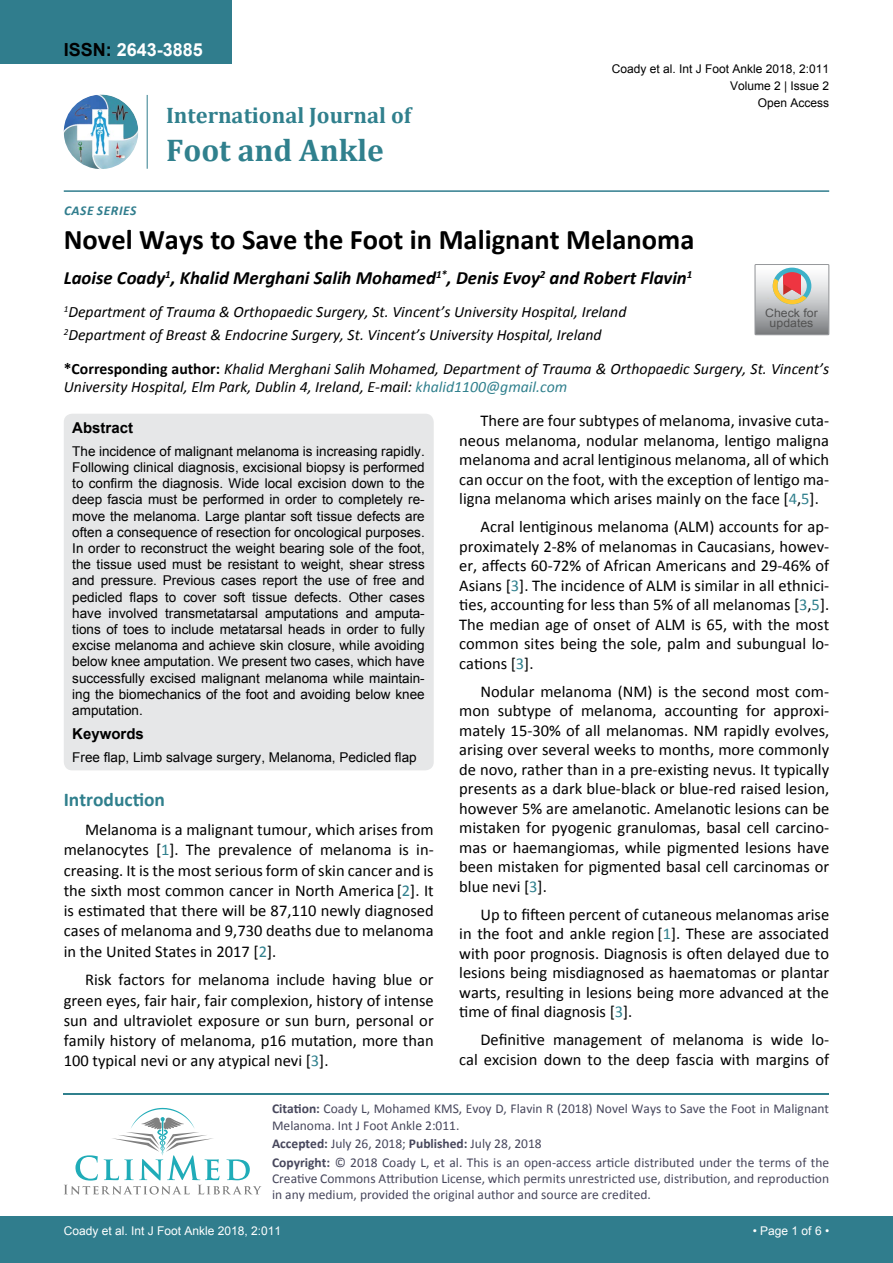
<style>
.page{position:relative;width:893px;height:1263px;background:#fff}
.page>*{position:absolute;margin:0;border:0;box-sizing:border-box;transform-origin:0 0}
.t1{font:700 31.5px "Cambria";color:#30808d}
.t2{font:700 28.5px "Calibri";color:#000}
.t3{font:700 22.5px "Cambria";color:#30808d}
.t4{font:700 19.5px "Calibri";color:#30808d}
.t5{font:italic 700 18.75px "Calibri";color:#000}
.t6{font:700 18px "Arial";color:#fff}
.t7{font:16.5px/19.5px "Calibri";color:#000;text-align:justify}
.t8{font:italic 15.75px/23.1px "Calibri";color:#000}
.t9{font:700 15px "Arial";color:#000}
.t10{font:13.5px/16.2px "Arial";color:#000;text-align:justify}
.t11{font:13.5px/16.2px "Calibri";color:#47475c}
.t12{font:italic 700 13.5px "Calibri";letter-spacing:.04em;color:#307d8d}
.t13{font:12px/17.2px "Arial";color:#000;text-align:right}
.t14{font:12px "Arial";color:#fff}
.t15{font:11.7px/10.1px "Arial";color:#535353;text-align:center;scale:1.06 1}
.s1{color:#000}
.s2{font-weight:700;font-style:normal}
.s3{color:#30808d}
.s4{font-weight:700}
</style>
<div class="page">
<hr style="left:64px;top:1093px;width:765px;height:2px;background:#30808d">
<svg style="left:64px;top:1108px;width:197px;height:86px"></svg>
<div style="left:0;top:1217px;width:893px;height:46px;background:#307d8d"></div>
<img style="left:64px;top:95px;width:74px;height:74px;border-radius:37px">
<hr style="left:147px;top:95px;width:1px;height:74px;background:#307d8d">
<hr style="left:64px;top:190px;width:765px;height:2px;background:#307d8d">
<div style="left:0;top:0;width:231px;height:64px;background:#307d8d"></div>
<div style="left:64px;top:414px;width:370px;height:356px;background:#e6e7e8;border-radius:9px"></div>
<svg style="left:755px;top:264px;width:74px;height:71px"></svg>
<p class="t6" style="left:64px;top:38px;width:141px"><span class="s1">ISSN:</span> 2643-3885</p>
<p class="t12" style="left:64px;top:202px;width:67px">Case Series</p>
<h3 class="t3" style="left:166px;top:100px;width:247px">International Journal of</h3>
<h1 class="t1" style="left:166px;top:128px;width:219px">Foot and Ankle</h1>
<p class="t13" style="left:612px;top:60px;width:219px">Coady et al. Int J Foot Ankle 2018, 2:011<br>Volume 2 | Issue 2</p>
<p class="t13" style="left:758px;top:94px;width:73px">Open Access</p>
<h2 class="t2" style="left:64px;top:221px;width:632px">Novel Ways to Save the Foot in Malignant Melanoma</h2>
<p class="t5" style="left:64px;top:266px;width:630px">Laoise Coady<sup>1</sup>, Khalid Merghani Salih Mohamed<sup>1*</sup>, Denis Evoy<sup>2</sup> and Robert Flavin<sup>1</sup></p>
<p class="t8" style="left:64px;top:300px;width:564px"><sup>1</sup>Department of Trauma &amp; Orthopaedic Surgery, St. Vincent’s University Hospital, Ireland<br><sup>2</sup>Department of Breast &amp; Endocrine Surgery, St. Vincent’s University Hospital, Ireland</p>
<p class="t8" style="left:64px;top:358px;width:767px;line-height:18.9px"><span class="s2">*Corresponding author:</span> Khalid Merghani Salih Mohamed, Department of Trauma &amp; Orthopaedic Surgery, St. Vincent’s<br>University Hospital, Elm Park, Dublin 4, Ireland, E-mail: <span class="s3">khalid1100@gmail.com</span></p>
<p class="t9" style="left:72px;top:418px;width:62px">Abstract</p>
<p class="t10" style="left:72px;top:443px;width:354px">The incidence of malignant melanoma is increasing rapidly.<br>Following clinical diagnosis, excisional biopsy is performed to confirm the diagnosis. Wide local excision down to the deep fascia must be performed in order to completely re&shy;move the melanoma. Large plantar soft tissue defects are often a consequence of resection for oncological purposes.<br>In order to reconstruct the weight bearing sole of the foot, the tissue used must be resistant to weight, shear stress and pressure. Previous cases report the use of free and pedicled flaps to cover soft tissue defects. Other cases have involved transmetatarsal amputations and amputa&shy;tions of toes to include metatarsal heads in order to fully excise melanoma and achieve skin closure, while avoiding below knee amputation. We present two cases, which have successfully excised malignant melanoma while maintain&shy;ing the biomechanics of the foot and avoiding below knee amputation.</p>
<p class="t9" style="left:72px;top:724px;width:73px">Keywords</p>
<p class="t10" style="left:72px;top:749px;width:346px">Free flap, Limb salvage surgery, Melanoma, Pedicled flap</p>
<p class="t15" style="left:765px;top:308px;width:51px">Check for updates</p>
<p class="t7" style="left:459px;top:411px;width:371px;text-indent:21px">There are four subtypes of melanoma, invasive cuta&shy;neous melanoma, nodular melanoma, lentigo maligna melanoma and acral lentiginous melanoma, all of which can occur on the foot, with the exception of lentigo ma&shy;ligna melanoma which arises mainly on the face [<span class="s3">4</span>,<span class="s3">5</span>].</p>
<p class="t7" style="left:459px;top:517px;width:371px;text-indent:21px">Acral lentiginous melanoma (ALM) accounts for ap&shy;proximately 2-8% of melanomas in Caucasians, howev&shy;er, affects 60-72% of African Americans and 29-46% of Asians [<span class="s3">3</span>]. The incidence of ALM is similar in all ethnici&shy;ties, accounting for less than 5% of all melanomas [<span class="s3">3</span>,<span class="s3">5</span>].<br>The median age of onset of ALM is 65, with the most common sites being the sole, palm and subungual lo&shy;cations [<span class="s3">3</span>].</p>
<p class="t7" style="left:459px;top:681px;width:371px;text-indent:21px">Nodular melanoma (NM) is the second most com&shy;mon subtype of melanoma, accounting for approxi&shy;mately 15-30% of all melanomas. NM rapidly evolves, arising over several weeks to months, more commonly de novo, rather than in a pre-existing nevus. It typically presents as a dark blue-black or blue-red raised lesion, however 5% are amelanotic. Amelanotic lesions can be mistaken for pyogenic granulomas, basal cell carcino&shy;mas or haemangiomas, while pigmented lesions have been mistaken for pigmented basal cell carcinomas or blue nevi [<span class="s3">3</span>].</p>
<p class="t7" style="left:459px;top:904px;width:371px;text-indent:21px">Up to fifteen percent of cutaneous melanomas arise in the foot and ankle region [<span class="s3">1</span>]. These are associated with poor prognosis. Diagnosis is often delayed due to lesions being misdiagnosed as haematomas or plantar warts, resulting in lesions being more advanced at the time of final diagnosis [<span class="s3">3</span>].</p>
<p class="t7" style="left:459px;top:1030px;width:371px;text-align:right">Definitive management of melanoma is wide lo&shy;cal excision down to the deep fascia with margins of</p>
<p class="t4" style="left:64px;top:787px;width:103px">Introduction</p>
<p class="t7" style="left:64px;top:819px;width:371px;line-height:20.2px;text-indent:21px">Melanoma is a malignant tumour, which arises from melanocytes [<span class="s3">1</span>]. The prevalence of melanoma is in&shy;creasing. It is the most serious form of skin cancer and is the sixth most common cancer in North America [<span class="s3">2</span>]. It is estimated that there will be 87,110 newly diagnosed cases of melanoma and 9,730 deaths due to melanoma in the United States in 2017 [<span class="s3">2</span>].</p>
<p class="t7" style="left:64px;top:970px;width:371px;line-height:20.2px;text-indent:21px">Risk factors for melanoma include having blue or green eyes, fair hair, fair complexion, history of intense sun and ultraviolet exposure or sun burn, personal or family history of melanoma, p16 mutation, more than 100 typical nevi or any atypical nevi [<span class="s3">3</span>].</p>
<p class="t11" style="left:272px;top:1101px;width:559px"><span class="s4">Citation:</span> Coady L, Mohamed KMS, Evoy D, Flavin R (2018) Novel Ways to Save the Foot in Malignant<br>Melanoma. Int J Foot Ankle 2:011.</p>
<p class="t11" style="left:272px;top:1134px;width:559px;line-height:18.6px"><span class="s4">Accepted:</span> July 26, 2018; <span class="s4">Published:</span> July 28, 2018<br><span class="s4">Copyright:</span> © 2018 Coady L, et al. This is an open-access article distributed under the terms of the</p>
<p class="t11" style="left:272px;top:1170px;width:559px">Creative Commons Attribution License, which permits unrestricted use, distribution, and reproduction in any medium, provided the original author and source are credited.</p>
<p class="t14" style="left:64px;top:1223px;width:219px">Coady et al. Int J Foot Ankle 2018, 2:011</p>
<p class="t14" style="left:753px;top:1223px;width:78px">• Page 1 of 6 •</p>
</div>
